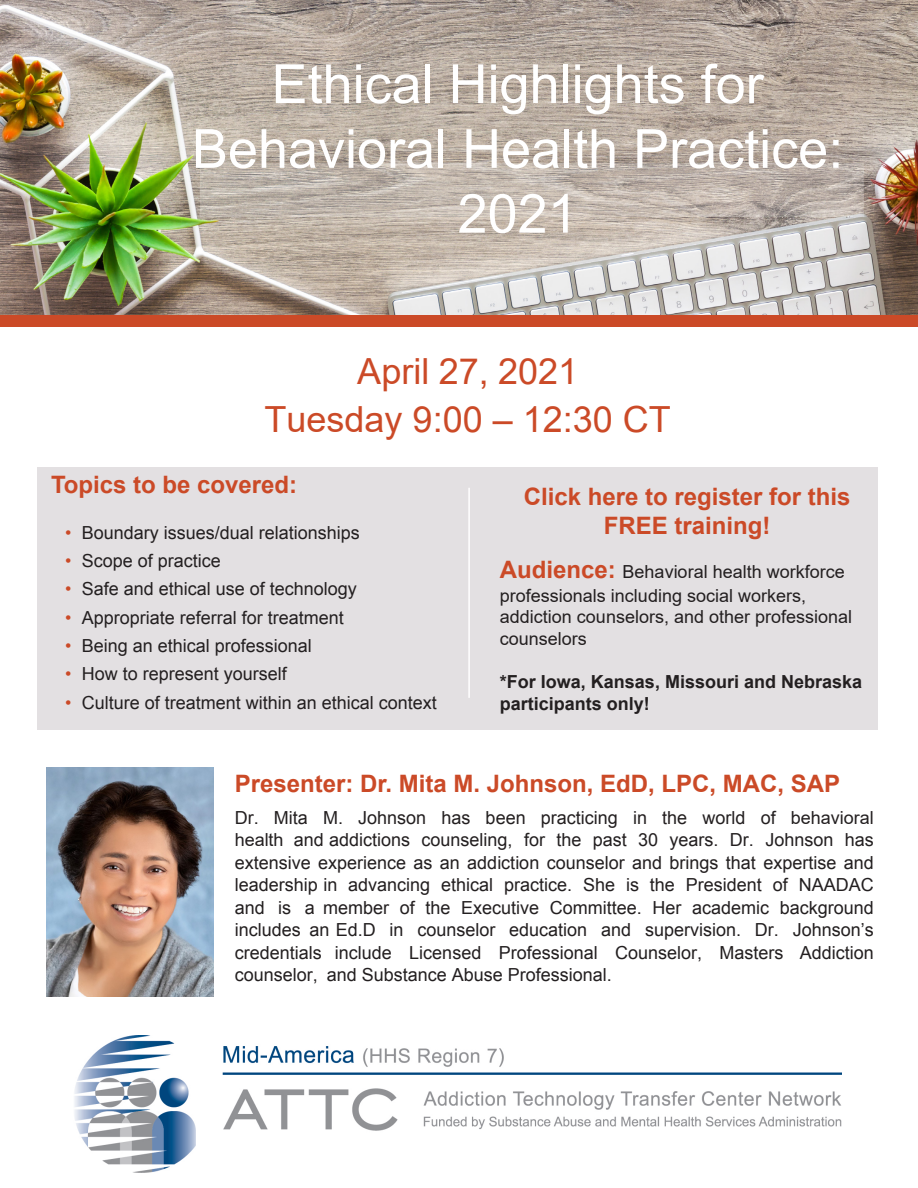
<style>
.page{position:relative;width:918px;height:1188px;background:#fff}
.page>*{position:absolute;margin:0;border:0;box-sizing:border-box;transform-origin:0 0}
.Publication_Title{font:54px/64.8px "Arial";color:#fff;text-align:center}
.Publication_Title-2{font:36px/48.3px "Arial";color:#cb4a27;text-align:center}
.Section_body{font:700 24px/28.8px "Arial";color:#cb4a27;text-align:center}
.Section_body-2{font:18px/22.5px "Arial";color:#231f20}
.t1{font:700 18px/21.6px "Arial";color:#231f20}
.s1{font-style:inherit}
.s2{color:#cb4a27}
.s3{font-weight:700;font-size:24px;color:#cb4a27}
</style>
<div class="page">
<img style="left:0;top:0;width:918px;height:316px">
<div style="left:0;top:316px;width:918px;height:11px;background:#cb4a27"></div>
<div style="left:37px;top:467px;width:841px;height:262px;background:#e3e0e2"></div>
<img style="left:46px;top:767px;width:168px;height:230px">
<hr style="left:468px;top:488px;width:2px;height:210px;background:#fff">
<svg style="left:201px;top:163px;width:663px;height:54px;background:#c0b5ac"></svg>
<img style="left:74px;top:1036px;width:767px;height:136px">
<h1 class="Publication_Title" style="left:192px;top:52px;width:653px">Ethical Highlights for<br>Behavioral Health Practice:<br>2021</h1>
<h1 class="Publication_Title-2" style="left:265px;top:347px;width:408px"><span class="s1">April 27</span>, 2021<br>T<span class="s1">uesday</span> 9:00 – 12:30 CT</h1>
<p class="Section_body" style="left:51px;top:471px;width:248px">Topics to be covered:</p>
<p class="Section_body-2" style="left:65px;top:521px;width:296px"><span class="s2">•</span> Boundary issues/dual relationships</p>
<p class="Section_body-2" style="left:65px;top:550px;width:157px"><span class="s2">•</span> Scope of practice</p>
<p class="Section_body-2" style="left:65px;top:578px;width:293px"><span class="s2">•</span> Safe and ethical use of technology</p>
<p class="Section_body-2" style="left:65px;top:606px;width:280px"><span class="s2">•</span> Appropriate referral for treatment</p>
<p class="Section_body-2" style="left:65px;top:635px;width:248px"><span class="s2">•</span> Being an ethical professional</p>
<p class="Section_body-2" style="left:65px;top:663px;width:223px"><span class="s2">•</span> How to represent yourself</p>
<p class="Section_body-2" style="left:65px;top:691px;width:373px"><span class="s2">•</span> Culture of treatment within an ethical context</p>
<p class="Section_body" style="left:524px;top:483px;width:328px">Click here to register for this<br>FREE training!</p>
<p class="Section_body-2" style="left:500px;top:559px;width:346px;line-height:24px"><span class="s3">Audience:</span> Behavioral health workforce professionals including social workers,</p>
<p class="Section_body-2" style="left:500px;top:606px;width:354px;line-height:21.6px">addiction counselors, and other professional counselors</p>
<p class="t1" style="left:500px;top:671px;width:364px">*For Iowa, Kansas, Missouri and Nebraska participants only!</p>
<p class="Section_body" style="left:235px;top:770px;width:607px">Presenter: Dr. Mita M. Johnson, EdD, LPC, MAC, SAP</p>
<p class="Section_body-2" style="left:235px;top:806px;width:641px;text-align:justify">Dr. Mita M. Johnson has been practicing in the world of behavioral health and addictions counseling, for the past 30 years. Dr. Johnson has extensive experience as an addiction counselor and brings that expertise and leadership in advancing ethical practice. She is the President of NAADAC and is a member of the Executive Committee. Her academic background includes an Ed.D in counselor education and supervision. Dr. Johnson’s credentials include Licensed Professional Counselor, Masters Addiction counselor, and Substance Abuse Professional.</p>
</div>
